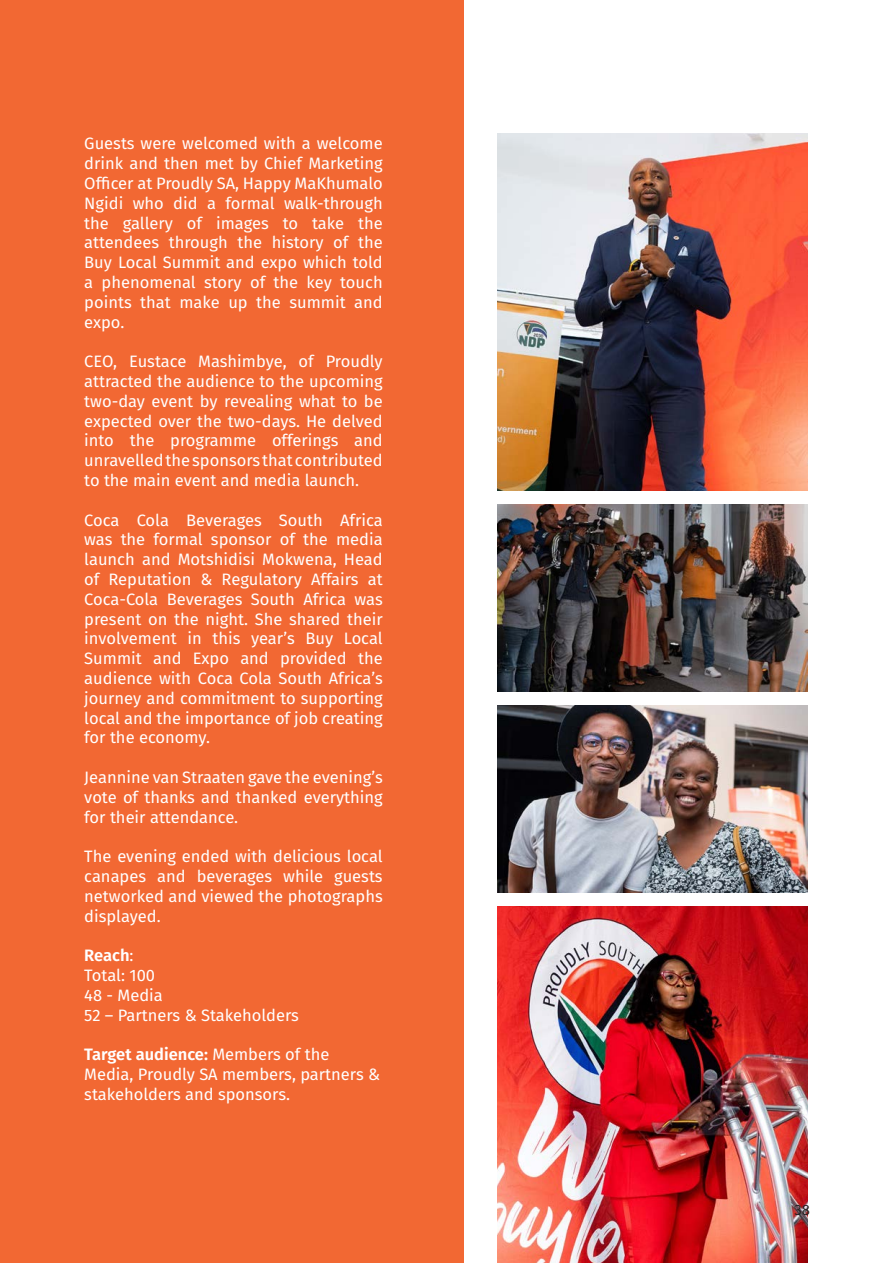
<style>
.page{position:relative;width:893px;height:1263px;background:#fff}
.page>*{position:absolute;margin:0;border:0;box-sizing:border-box;transform-origin:0 0}
.t1{font:16.5px/19.8px "Fira Sans";color:#fff;text-align:justify}
.t2{font:600 16.5px "Fira Sans";letter-spacing:-.005em;color:#fff}
.t3{font:15px "Fira Sans";color:#231f20}
.s1{font-weight:400}
.s2{font-weight:600}
</style>
<div class="page">
<div style="left:0;top:0;width:463px;height:1263px;background:#f26833"></div>
<img style="left:497px;top:134px;width:311px;height:356px">
<img style="left:497px;top:907px;width:311px;height:356px">
<img style="left:497px;top:504px;width:311px;height:187px">
<img style="left:497px;top:705px;width:311px;height:188px">
<p class="t1" style="left:84px;top:133px;width:300px">Guests were welcomed with a welcome drink and then met by Chief Marketing Officer at Proudly SA, Happy MaKhumalo Ngidi who did a formal walk-through the gallery of images to take the attendees through the history of the Buy Local Summit and expo which told a phenomenal story of the key touch points that make up the summit and expo.</p>
<p class="t1" style="left:84px;top:351px;width:300px">CEO, Eustace Mashimbye, of Proudly attracted the audience to the upcoming two-day event by revealing what to be expected over the two-days. He delved into the programme offerings and unravelled the sponsors that contributed to the main event and media launch.</p>
<p class="t1" style="left:84px;top:509px;width:300px">Coca Cola Beverages South Africa was the formal sponsor of the media launch and Motshidisi Mokwena, Head of Reputation &amp; Regulatory Affairs at Coca-Cola Beverages South Africa was present on the night. She shared their involvement in this year’s Buy Local Summit and Expo and provided the audience with Coca Cola South Africa’s journey and commitment to supporting local and the importance of job creating for the economy.</p>
<p class="t1" style="left:84px;top:767px;width:300px">Jeannine van Straaten gave the evening’s vote of thanks and thanked everything for their attendance.</p>
<p class="t1" style="left:84px;top:846px;width:300px">The evening ended with delicious local canapes and beverages while guests networked and viewed the photographs displayed.</p>
<p class="t2" style="left:84px;top:942px;width:51px">Reach<span class="s1">:</span></p>
<p class="t1" style="left:84px;top:965px;width:72px">Total: 100</p>
<p class="t1" style="left:84px;top:985px;width:80px">48 - Media</p>
<p class="t1" style="left:84px;top:1004px;width:216px">52 – Partners &amp; Stakeholders</p>
<p class="t1" style="left:84px;top:1044px;width:297px;text-align:left"><span class="s2">Target audience:</span> Members of the<br>Media, Proudly SA members, partners &amp; stakeholders and sponsors.</p>
<p class="t3" style="left:794px;top:1199px;width:17px">38</p>
</div>
